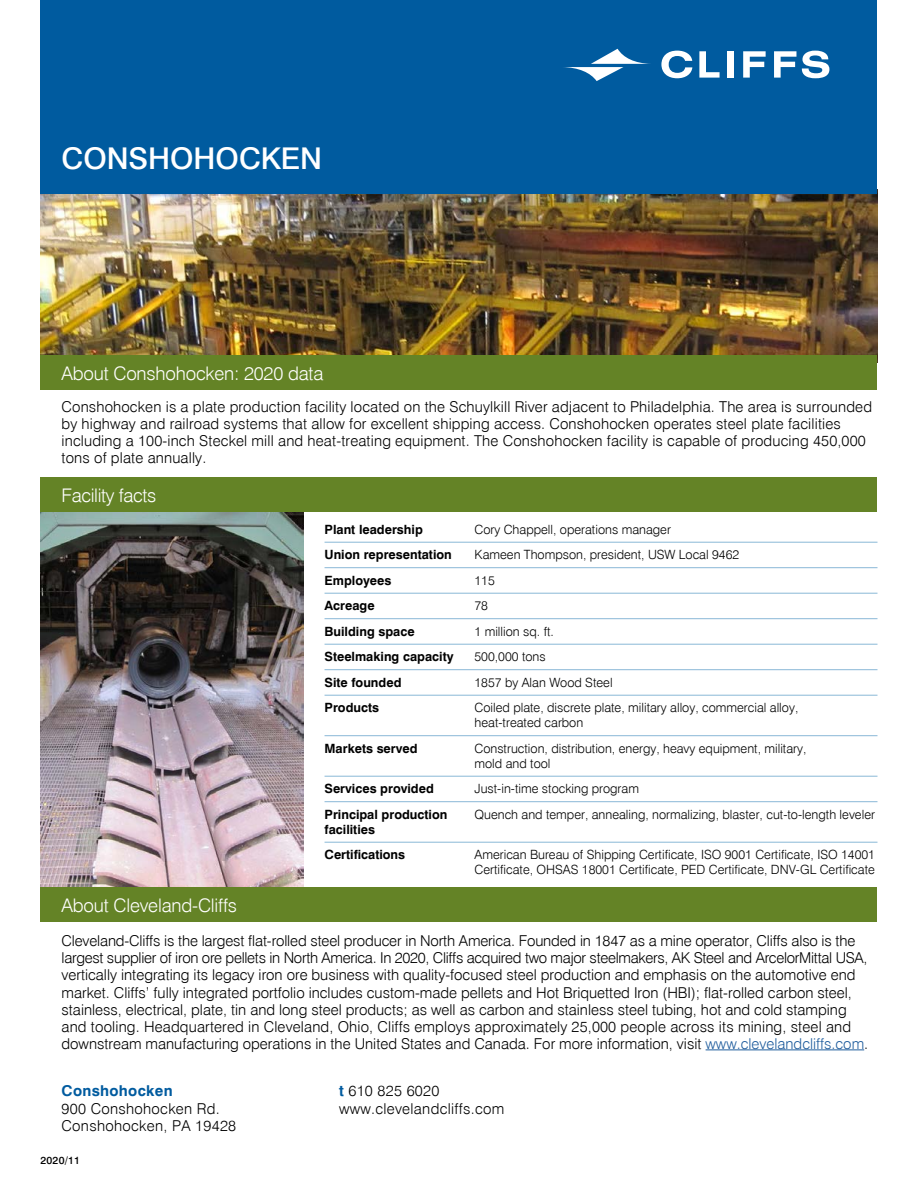
<style>
.page{position:relative;width:918px;height:1188px;background:#fff}
.page>*{position:absolute;margin:0;border:0;box-sizing:border-box;transform-origin:0 0}
.t1{font:500 30px "Swiss 721 BT";color:#fff}
.t2{font:300 18.75px "Swiss 721 BT";letter-spacing:-.01em;color:#fff}
.t3{font:300 15px/17.2px "Swiss 721 BT";color:#000}
.t4{font:300 15px "Swiss 721 BT";letter-spacing:.02em;color:#000}
.t5{font:700 15px "Swiss 721 BT";letter-spacing:.02em;color:#005b9f}
.t6{font:300 12.75px/15px "Swiss 721 BT";color:#000}
.t7{font:700 12.75px/25.5px "Swiss 721 BT";color:#000}
.t8{font:500 10.5px "Swiss 721 BT";letter-spacing:.02em;color:#000}
.s1{color:#215e9e}
.s2{font-weight:700;color:#005b9f}
</style>
<div class="page">
<img style="left:40px;top:512px;width:263px;height:376px">
<img style="left:40px;top:194px;width:838px;height:161px">
<div style="left:40px;top:0;width:838px;height:194px;background:#005b9f"></div>
<div style="left:40px;top:478px;width:838px;height:34px;background:#648326"></div>
<div style="left:40px;top:355px;width:838px;height:35px;background:#648326"></div>
<div style="left:40px;top:888px;width:838px;height:34px;background:#648326"></div>
<svg style="left:661px;top:51px;width:31px;height:27px"></svg>
<svg style="left:699px;top:51px;width:21px;height:27px"></svg>
<div style="left:727px;top:51px;width:7px;height:27px;background:#fff"></div>
<svg style="left:743px;top:51px;width:23px;height:27px"></svg>
<svg style="left:774px;top:51px;width:22px;height:27px"></svg>
<svg style="left:802px;top:51px;width:27px;height:27px"></svg>
<svg style="left:564px;top:49px;width:86px;height:32px"></svg>
<hr style="left:325px;top:542px;width:553px;height:1px;background:#89b8d7">
<hr style="left:325px;top:567px;width:553px;height:1px;background:#89b8d7">
<hr style="left:325px;top:593px;width:553px;height:1px;background:#89b8d7">
<hr style="left:325px;top:618px;width:553px;height:1px;background:#89b8d7">
<hr style="left:325px;top:644px;width:553px;height:1px;background:#89b8d7">
<hr style="left:325px;top:669px;width:553px;height:1px;background:#89b8d7">
<hr style="left:325px;top:695px;width:553px;height:1px;background:#89b8d7">
<hr style="left:325px;top:735px;width:553px;height:1px;background:#89b8d7">
<hr style="left:325px;top:776px;width:553px;height:1px;background:#89b8d7">
<hr style="left:325px;top:801px;width:553px;height:1px;background:#89b8d7">
<hr style="left:325px;top:842px;width:553px;height:1px;background:#89b8d7">
<hr style="left:706px;top:1050px;width:158px;height:1px;background:#215e9e">
<h1 class="t1" style="left:62px;top:140px;width:262px">CONSHOHOCKEN</h1>
<p class="t2" style="left:62px;top:362px;width:263px">About Conshohocken: 2020 data</p>
<p class="t3" style="left:62px;top:398px;width:812px">Conshohocken is a plate production facility located on the Schuylkill River adjacent to Philadelphia. The area is surrounded by highway and railroad systems that allow for excellent shipping access. Conshohocken operates steel plate facilities including a 100-inch Steckel mill and heat-treating equipment. The Conshohocken facility is capable of producing 450,000 tons of plate annually.</p>
<p class="t2" style="left:62px;top:484px;width:96px">Facility facts</p>
<p class="t2" style="left:62px;top:894px;width:177px">About Cleveland-Cliffs</p>
<p class="t7" style="left:325px;top:516px;width:100px">Plant leadership</p>
<p class="t6" style="left:475px;top:522px;width:198px">Cory Chappell, operations manager</p>
<p class="t7" style="left:325px;top:542px;width:129px">Union representation</p>
<p class="t6" style="left:475px;top:547px;width:266px">Kameen Thompson, president, USW Local 9462</p>
<p class="t7" style="left:325px;top:567px;width:68px">Employees</p>
<p class="t6" style="left:475px;top:573px;width:22px">115</p>
<p class="t7" style="left:325px;top:593px;width:52px">Acreage</p>
<p class="t6" style="left:475px;top:598px;width:15px">78</p>
<p class="t7" style="left:325px;top:618px;width:92px">Building space</p>
<p class="t6" style="left:475px;top:624px;width:81px">1 million sq. ft.</p>
<p class="t7" style="left:325px;top:644px;width:131px">Steelmaking capacity</p>
<p class="t6" style="left:475px;top:649px;width:73px">500,000 tons</p>
<p class="t7" style="left:325px;top:669px;width:78px">Site founded</p>
<p class="t6" style="left:475px;top:675px;width:140px">1857 by Alan Wood Steel</p>
<p class="t7" style="left:325px;top:695px;width:56px">Products</p>
<p class="t6" style="left:475px;top:700px;width:325px">Coiled plate, discrete plate, military alloy, commercial alloy, heat-treated carbon</p>
<p class="t7" style="left:325px;top:735px;width:95px">Markets served</p>
<p class="t6" style="left:475px;top:741px;width:333px">Construction, distribution, energy, heavy equipment, military, mold and tool</p>
<p class="t7" style="left:325px;top:776px;width:111px">Services provided</p>
<p class="t6" style="left:475px;top:781px;width:166px">Just-in-time stocking program</p>
<p class="t7" style="left:325px;top:801px;width:124px">Principal production</p>
<p class="t6" style="left:475px;top:807px;width:402px">Quench and temper, annealing, normalizing, blaster, cut-to-length leveler</p>
<p class="t7" style="left:325px;top:816px;width:82px">facilities<br>Certifications</p>
<p class="t6" style="left:475px;top:847px;width:402px">American Bureau of Shipping Certificate, ISO 9001 Certificate, ISO 14001<br>Certificate, OHSAS 18001 Certificate, PED Certificate, DNV-GL Certificate</p>
<p class="t3" style="left:62px;top:932px;width:808px">Cleveland-Cliffs is the largest flat-rolled steel producer in North America. Founded in 1847 as a mine operator, Cliffs also is the largest supplier of iron ore pellets in North America. In 2020, Cliffs acquired two major steelmakers, AK Steel and ArcelorMittal USA, vertically integrating its legacy iron ore business with quality-focused steel production and emphasis on the automotive end market. Cliffs’ fully integrated portfolio includes custom-made pellets and Hot Briquetted Iron (HBI); flat-rolled carbon steel, stainless, electrical, plate, tin and long steel products; as well as carbon and stainless steel tubing, hot and cold stamping and tooling. Headquartered in Cleveland, Ohio, Cliffs employs approximately 25,000 people across its mining, steel and downstream manufacturing operations in the United States and Canada. For more information, visit <span class="s1">www.clevelandcliffs.com</span>.</p>
<p class="t5" style="left:62px;top:1082px;width:113px">Conshohocken</p>
<p class="t4" style="left:339px;top:1082px;width:102px"><span class="s2">t</span> 610 825 6020</p>
<p class="t4" style="left:62px;top:1099px;width:160px">900 Conshohocken Rd.</p>
<p class="t4" style="left:339px;top:1099px;width:167px">www.clevelandcliffs.com</p>
<p class="t4" style="left:62px;top:1116px;width:176px">Conshohocken, PA 19428</p>
<p class="t8" style="left:40px;top:1154px;width:41px">2020/11</p>
</div>
